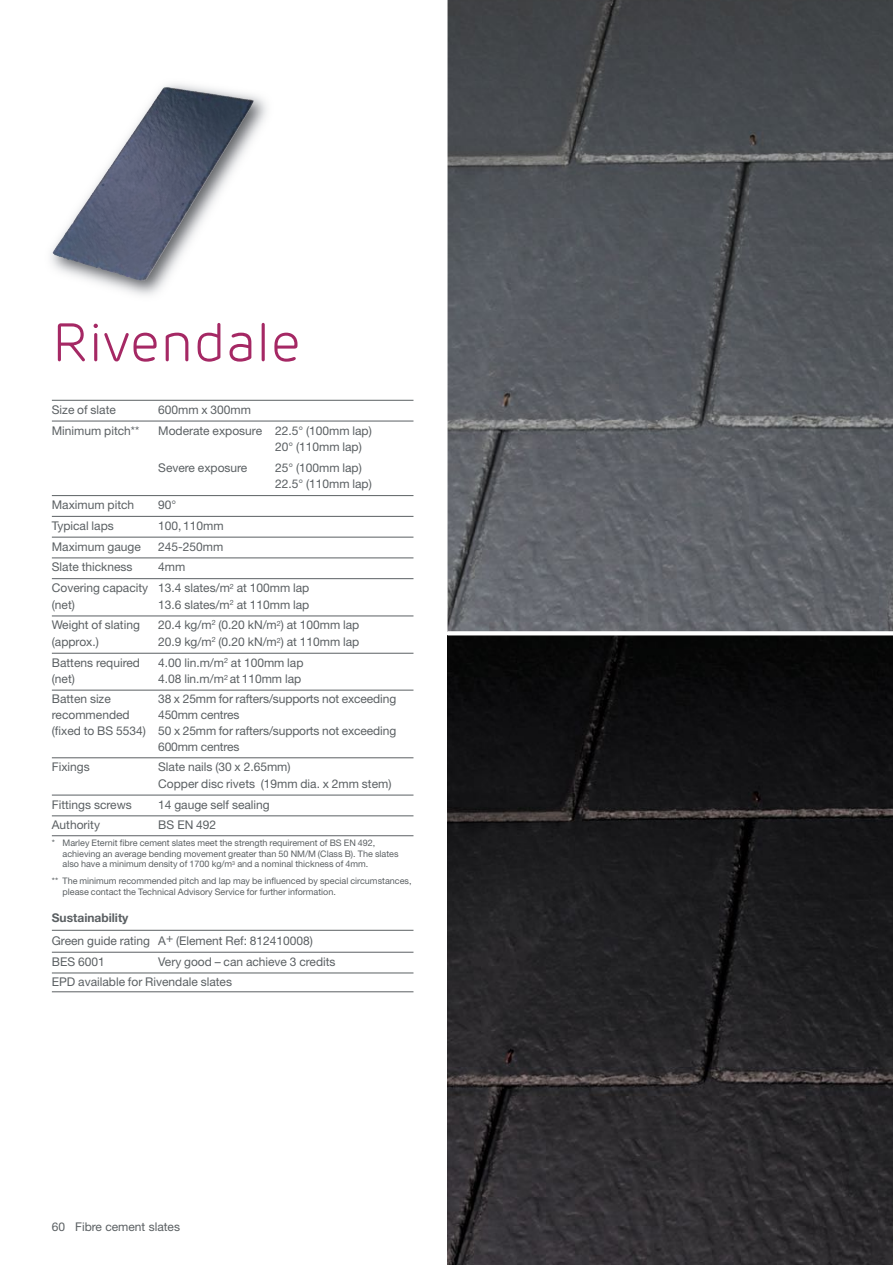
<style>
.page{position:relative;width:893px;height:1265px;background:#fff}
.page>*{position:absolute;margin:0;border:0;box-sizing:border-box;transform-origin:0 0}
.t1{font:300 54px "Rubrik";color:#a52864}
.t2{font:12px/16.5px "Helvetica Neue";color:#5b6063}
.t3{font:700 12px "Helvetica Neue";color:#5b6063}
.t4{font:9px/10.5px "Helvetica Neue";color:#5b6063}
</style>
<div class="page">
<img style="left:447px;top:0;width:445px;height:631px">
<hr style="left:52px;top:400px;width:361px;height:1px;background:#5b6063">
<hr style="left:52px;top:420px;width:361px;height:1px;background:#5b6063">
<hr style="left:52px;top:495px;width:361px;height:1px;background:#5b6063">
<hr style="left:52px;top:516px;width:361px;height:1px;background:#5b6063">
<hr style="left:52px;top:536px;width:361px;height:1px;background:#5b6063">
<hr style="left:52px;top:557px;width:361px;height:1px;background:#5b6063">
<hr style="left:52px;top:578px;width:361px;height:1px;background:#5b6063">
<hr style="left:52px;top:615px;width:361px;height:1px;background:#5b6063">
<hr style="left:52px;top:652px;width:361px;height:1px;background:#5b6063">
<hr style="left:52px;top:689px;width:361px;height:1px;background:#5b6063">
<hr style="left:52px;top:757px;width:361px;height:1px;background:#5b6063">
<hr style="left:52px;top:794px;width:361px;height:1px;background:#5b6063">
<hr style="left:52px;top:815px;width:361px;height:1px;background:#5b6063">
<hr style="left:52px;top:835px;width:361px;height:1px;background:#5b6063">
<hr style="left:52px;top:929px;width:361px;height:1px;background:#5b6063">
<hr style="left:52px;top:951px;width:361px;height:1px;background:#5b6063">
<hr style="left:52px;top:972px;width:361px;height:1px;background:#5b6063">
<hr style="left:52px;top:991px;width:361px;height:1px;background:#5b6063">
<img style="left:50px;top:84px;width:217px;height:212px">
<img style="left:183px;top:89px;width:66px;height:10px">
<img style="left:447px;top:635px;width:445px;height:629px">
<svg style="left:447px;top:631px;width:445px;height:1px"></svg>
<h1 class="t1" style="left:52px;top:323px;width:251px">Rivendale</h1>
<p class="t2" style="left:52px;top:402px;width:65px">Size of slate</p>
<p class="t2" style="left:158px;top:402px;width:94px">600mm x 300mm</p>
<p class="t2" style="left:52px;top:423px;width:89px">Minimum pitch**</p>
<p class="t2" style="left:275px;top:423px;width:98px;text-indent:-117px">Moderate exposure 22.5° (100mm lap)<br>20° (110mm lap)</p>
<p class="t2" style="left:158px;top:460px;width:91px">Severe exposure</p>
<p class="t2" style="left:275px;top:460px;width:98px">25° (100mm lap)<br>22.5° (110mm lap)</p>
<p class="t2" style="left:52px;top:497px;width:84px">Maximum pitch</p>
<p class="t2" style="left:158px;top:497px;width:20px">90°</p>
<p class="t2" style="left:52px;top:518px;width:63px">Typical laps</p>
<p class="t2" style="left:158px;top:518px;width:67px">100,110mm</p>
<p class="t2" style="left:52px;top:539px;width:91px">Maximum gauge</p>
<p class="t2" style="left:158px;top:539px;width:67px">245-250mm</p>
<p class="t2" style="left:52px;top:560px;width:82px">Slate thickness</p>
<p class="t2" style="left:52px;top:558px;width:259px;line-height:20.7px;text-indent:106px">4mm<br>Covering capacity 13.4 slates/m<sup>2</sup> at 100mm lap</p>
<p class="t2" style="left:52px;top:597px;width:25px">(net)</p>
<p class="t2" style="left:158px;top:597px;width:153px">13.6 slates/m<sup>2</sup> at 110mm lap</p>
<p class="t2" style="left:52px;top:618px;width:89px">Weight of slating</p>
<p class="t2" style="left:158px;top:618px;width:203px">20.4 kg/m<sup>2</sup> (0.20 kN/m<sup>2</sup>) at 100mm lap</p>
<p class="t2" style="left:52px;top:634px;width:49px">(approx.)</p>
<p class="t2" style="left:158px;top:634px;width:203px">20.9 kg/m<sup>2</sup> (0.20 kN/m<sup>2</sup>) at 110mm lap</p>
<p class="t2" style="left:52px;top:655px;width:90px">Battens required</p>
<p class="t2" style="left:158px;top:655px;width:147px">4.00 lin.m/m<sup>2</sup> at 100mm lap</p>
<p class="t2" style="left:52px;top:671px;width:25px">(net)</p>
<p class="t2" style="left:158px;top:671px;width:144px">4.08 lin.m/m<sup>2</sup> at 110mm lap</p>
<p class="t2" style="left:52px;top:691px;width:60px">Batten size</p>
<p class="t2" style="left:158px;top:691px;width:239px">38 x 25mm for rafters/supports not exceeding</p>
<p class="t2" style="left:52px;top:707px;width:79px">recommended</p>
<p class="t2" style="left:158px;top:707px;width:83px">450mm centres</p>
<p class="t2" style="left:52px;top:723px;width:346px">(fixed to BS 5534) 50 x 25mm for rafters/supports not exceeding</p>
<p class="t2" style="left:158px;top:739px;width:83px">600mm centres</p>
<p class="t2" style="left:52px;top:759px;width:39px">Fixings</p>
<p class="t2" style="left:158px;top:759px;width:235px">Slate nails (30 x 2.65mm)<br>Copper disc rivets (19mm dia. x 2mm stem)</p>
<p class="t2" style="left:52px;top:797px;width:81px">Fittings screws</p>
<p class="t2" style="left:158px;top:797px;width:113px">14 gauge self sealing</p>
<p class="t2" style="left:52px;top:817px;width:50px">Authority</p>
<p class="t2" style="left:158px;top:817px;width:60px">BS EN 492</p>
<p class="t4" style="left:62px;top:838px;width:337px;text-indent:-11px">* Marley Eternit fibre cement slates meet the strength requirement of BS EN 492, achieving an average bending movement greater than 50 NM/M (Class B). The slates also have a minimum density of 1700 kg/m<sup>3</sup> and a nominal thickness of 4mm.</p>
<p class="t4" style="left:62px;top:876px;width:350px;text-indent:-11px">** The minimum recommended pitch and lap may be influenced by special circumstances, please contact the Technical Advisory Service for further information.</p>
<p class="t3" style="left:52px;top:913px;width:78px">Sustainability</p>
<p class="t2" style="left:52px;top:931px;width:262px;line-height:20.7px">Green guide rating A+ (Element Ref: 812410008)<br>BES 6001</p>
<p class="t2" style="left:52px;top:952px;width:285px;line-height:20.7px;text-indent:106px">Very good – can achieve 3 credits<br>EPD available for Rivendale slates</p>
<p class="t2" style="left:52px;top:1219px;width:130px">60 Fibre cement slates</p>
</div>
